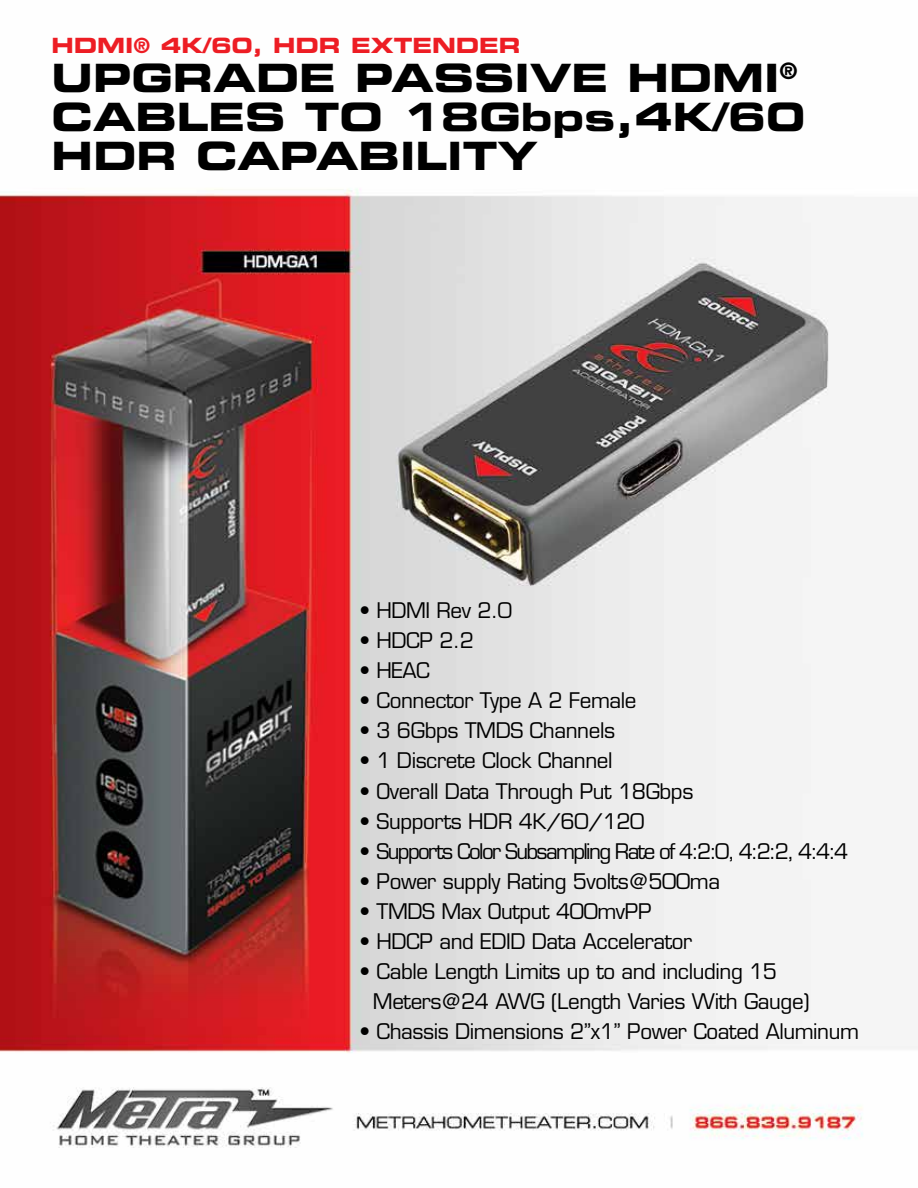
<style>
.page{position:relative;width:918px;height:1188px;background:#fff}
.page>*{position:absolute;margin:0;border:0;box-sizing:border-box;transform-origin:0 0}
.t1{font:39px/39px "Eurostile LT Std Bold Ex 2";color:#000}
.t2{font:21px/30px "Eurostile LT Std";letter-spacing:-.02em;color:#000}
.t3{font:21px "Eurostile LT Std";letter-spacing:-.08em;color:#000}
.t4{font:21px "Eurostile LT Std Bold Ex 2";color:#ed1d24}
</style>
<div class="page">
<img style="left:0;top:189px;width:918px;height:959px">
<p class="t4" style="left:52px;top:31px;width:471px">HDMI® 4K/60, HDR EXTENDER</p>
<h1 class="t1" style="left:52px;top:58px;width:755px">UPGRADE PASSIVE HDMI<sup>®<br></sup>CABLES TO 18Gbps,4K/60<br>HDR CAPABILITY</h1>
<p class="t2" style="left:360px;top:596px;width:154px">• HDMI Rev 2.0</p>
<p class="t2" style="left:360px;top:626px;width:116px">• HDCP 2.2</p>
<p class="t2" style="left:360px;top:656px;width:72px">• HEAC</p>
<p class="t2" style="left:360px;top:686px;width:278px">• Connector Type A 2 Female</p>
<p class="t2" style="left:360px;top:716px;width:257px">• 3 6Gbps TMDS Channels</p>
<p class="t2" style="left:360px;top:746px;width:255px">• 1 Discrete Clock Channel</p>
<p class="t2" style="left:360px;top:776px;width:335px">• Overall Data Through Put 18Gbps</p>
<p class="t2" style="left:360px;top:806px;width:286px">• Supports HDR 4K/60/120</p>
<p class="t3" style="left:360px;top:838px;width:490px">• Supports Color Subsampling Rate of 4:2:0, 4:2:2, 4:4:4</p>
<p class="t2" style="left:360px;top:866px;width:362px">• Power supply Rating 5volts@500ma</p>
<p class="t2" style="left:360px;top:896px;width:294px">• TMDS Max Output 400mvPP</p>
<p class="t2" style="left:360px;top:926px;width:334px">• HDCP and EDID Data Accelerator</p>
<p class="t2" style="left:373px;top:956px;width:438px;text-indent:-13px">• Cable Length Limits up to and including 15<br>Meters@24 AWG (Length Varies With Gauge)</p>
<p class="t2" style="left:360px;top:1016px;width:501px">• Chassis Dimensions 2”x1” Power Coated Aluminum</p>
</div>
